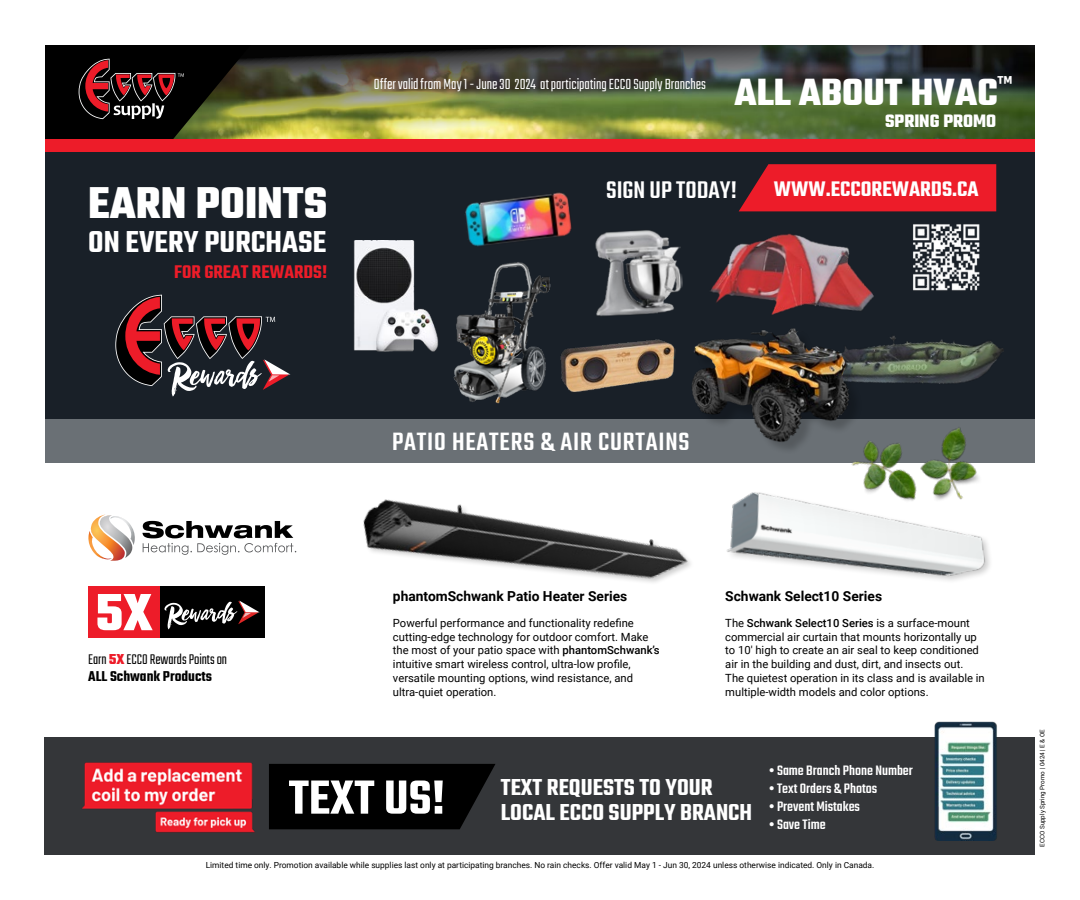
<style>
.page{position:relative;width:1080px;height:900px;background:#fff}
.page>*{position:absolute;margin:0;border:0;box-sizing:border-box;transform-origin:0 0}
.t1{font:700 56.38px "Teko";color:#fff}
.t2{font:700 48.12px "Teko";color:#fff}
.t3{font:700 41px "Teko";color:#fff}
.t4{font:600 33px "Teko";color:#fff}
.t5{font:500 27.5px "Teko";letter-spacing:.03em;color:#fff}
.t6{font:500 26.38px "Teko";color:#fff}
.t7{font:600 25.12px/25px "Teko";color:#fff}
.t8{font:600 23px "Teko";color:#fff}
.t9{font:600 20px "Teko";color:#ed1c29}
.t10{font:700 19.5px "Teko";color:#fff}
.t11{font:300 16.25px "Teko";color:#fff}
.t12{font:300 15.5px/17.1px "Teko";color:#000}
.t13{font:500 15px "Teko";color:#fff}
.t14{font:700 13.75px "Roboto";color:#000}
.t15{font:11.25px/13.8px "Roboto";color:#000}
.t16{font:8.38px "Roboto";color:#000}
.t17{font:6.25px "Roboto";color:#000}
.s1{font-weight:700;color:#ed1c29}
.s2{font-weight:600}
.s3{font-weight:500}
.s4{font-size:52.12px}
</style>
<div class="page">
<div style="left:45px;top:152px;width:990px;height:267px;background:#192028"></div>
<img style="left:251px;top:45px;width:784px;height:94px">
<svg style="left:45px;top:45px;width:206px;height:94px"></svg>
<div style="left:45px;top:139px;width:990px;height:13px;background:#ed1c29"></div>
<div style="left:45px;top:419px;width:990px;height:44px;background:#6a7075"></div>
<img style="left:363px;top:499px;width:328px;height:84px">
<svg style="left:88px;top:514px;width:47px;height:47px"></svg>
<svg style="left:142px;top:521px;width:154px;height:34px"></svg>
<img style="left:727px;top:492px;width:261px;height:89px">
<div style="left:45px;top:737px;width:990px;height:118px;background:#343639"></div>
<svg style="left:269px;top:764px;width:226px;height:65px"></svg>
<img style="left:934px;top:721px;width:63px;height:119px">
<img style="left:82px;top:762px;width:173px;height:71px">
<div style="left:88px;top:587px;width:72px;height:51px;background:#ed1c29"></div>
<div style="left:160px;top:587px;width:104px;height:51px;background:#000"></div>
<svg style="left:164px;top:601px;width:96px;height:28px"></svg>
<img style="left:838px;top:438px;width:150px;height:98px">
<svg style="left:115px;top:295px;width:175px;height:102px"></svg>
<img style="left:913px;top:224px;width:67px;height:58px">
<img style="left:465px;top:192px;width:107px;height:55px">
<img style="left:431px;top:262px;width:120px;height:142px">
<img style="left:560px;top:339px;width:116px;height:53px">
<img style="left:595px;top:230px;width:88px;height:86px">
<img style="left:353px;top:240px;width:99px;height:111px">
<img style="left:863px;top:282px;width:141px;height:156px">
<svg style="left:739px;top:164px;width:257px;height:47px"></svg>
<div style="left:694px;top:331px;width:169px;height:125px;background:#000;opacity:.2"></div>
<img style="left:692px;top:328px;width:169px;height:122px">
<img style="left:710px;top:233px;width:176px;height:91px">
<h3 class="t11" style="left:374px;top:76px;width:334px">Offer valid from May 1 - June 30 2024 at participating ECCO Supply Branches</h3>
<h3 class="t3" style="left:734px;top:65px;width:280px">ALL ABOUT HVAC<sup>™</sup></h3>
<h3 class="t10" style="left:885px;top:109px;width:113px">SPRING PROMO</h3>
<h2 class="t2" style="left:88px;top:172px;width:241px">EARN POINTS</h2>
<h3 class="t6" style="left:606px;top:175px;width:132px">SIGN UP TODAY!</h3>
<h3 class="t8" style="left:774px;top:175px;width:206px">WWW.ECCOREWARDS.CA</h3>
<h3 class="t4" style="left:88px;top:222px;width:239px">ON EVERY PURCHASE</h3>
<h3 class="t9" style="left:174px;top:259px;width:155px">FOR GREAT REWARDS!</h3>
<h3 class="t5" style="left:392px;top:426px;width:299px">PATIO HEATERS &amp; AIR CURTAINS</h3>
<h1 class="t1" style="left:95px;top:576px;width:59px">5X</h1>
<h3 class="t12" style="left:88px;top:652px;width:140px">Earn <span class="s1">5X</span>ECCO Rewards Points on<br><span class="s2">ALL Schwank Products</span></h3>
<p class="t14" style="left:393px;top:587px;width:236px">phantomSchwank Patio Heater Series</p>
<p class="t15" style="left:393px;top:616px;width:268px">Powerful performance and functionality redefine cutting-edge technology for outdoor comfort. Make the most of your patio space with <span class="s3">phantomSchwank’s </span>intuitive smart wireless control, ultra-low profile, versatile mounting options, wind resistance, and ultra-quiet operation.</p>
<p class="t15" style="left:725px;top:616px;width:261px">The <span class="s3">Schwank Select10 Series</span> is a surface-mount commercial air curtain that mounts horizontally up to 10′ high to create an air seal to keep conditioned air in the building and dust, dirt, and insects out.<br>The quietest operation in its class and is available in multiple-width models and color options.</p>
<p class="t14" style="left:725px;top:587px;width:158px">Schwank Select10 Series</p>
<h3 class="t13" style="left:769px;top:762px;width:146px">• Same Branch Phone Number</h3>
<h3 class="t13" style="left:769px;top:780px;width:110px">• Text Orders &amp; Photos</h3>
<h3 class="t13" style="left:769px;top:798px;width:93px">• Prevent Mistakes</h3>
<h3 class="t13" style="left:769px;top:816px;width:58px">• Save Time</h3>
<p class="t16" style="left:206px;top:859px;width:670px">Limited time only. Promotion available while supplies last only at participating branches. No rain checks. Offer valid May 1 - Jun 30, 2024 unless otherwise indicated. Only in Canada.</p>
<h3 class="t7" style="left:501px;top:777px;width:253px;text-indent:-212px"><span class="s4">TEXT US!</span> TEXT REQUESTS TO YOUR<br>LOCAL ECCO SUPPLY BRANCH</h3>
<p class="t17" style="left:1038px;top:847px;width:119px;rotate:-90deg">ECCO Supply Spring Promo | 0424 | E &amp; OE</p>
</div>
